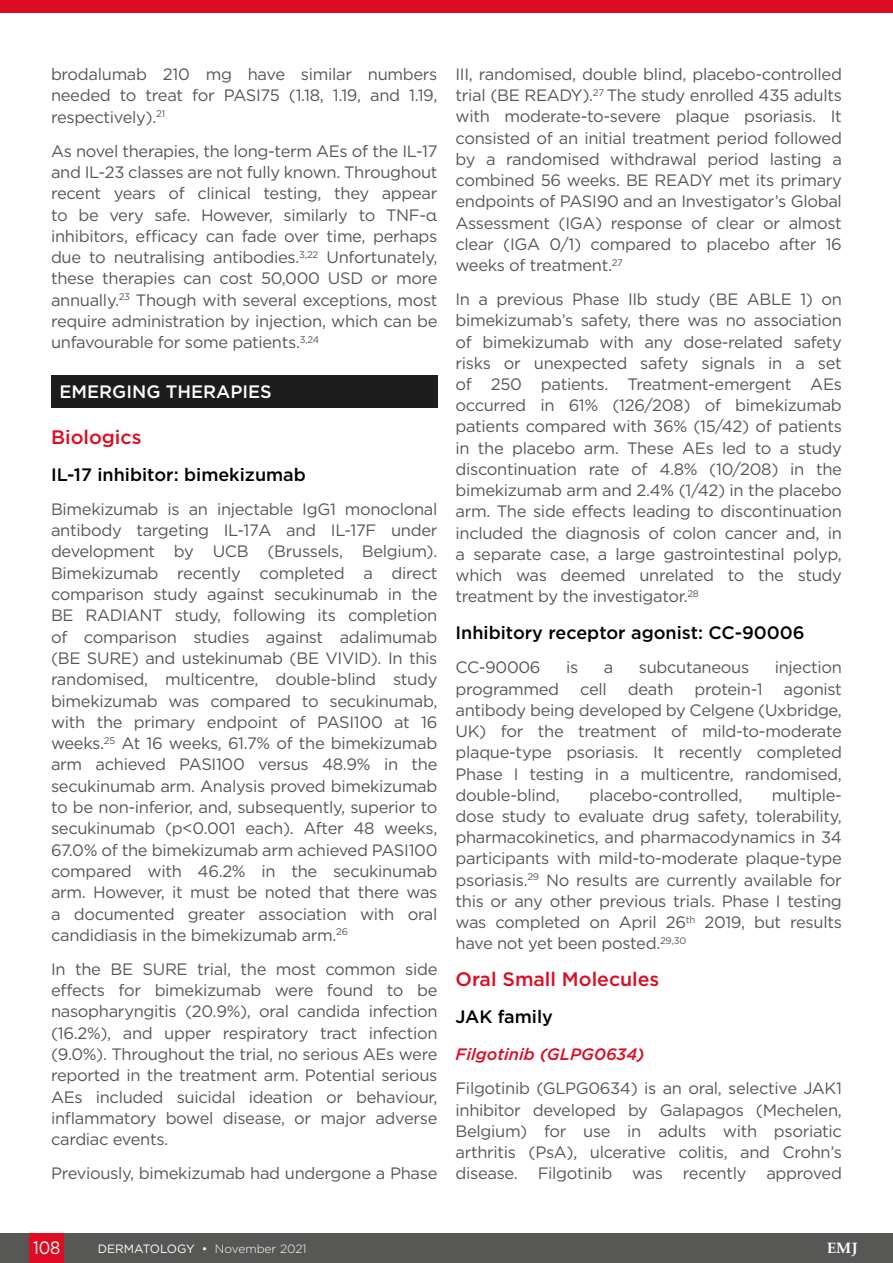
<style>
.page{position:relative;width:893px;height:1263px;background:#fff}
.page>*{position:absolute;margin:0;border:0;box-sizing:border-box;transform-origin:0 0}
.H2__Heading_2{font:500 19.5px "Gotham";color:#dc0c23}
.H3__Heading_3{font:500 18px "Gotham";color:#000}
.H1__Heading_1{font:500 18px "Gotham";color:#fff}
.t1{font:18px "Gotham";color:#fff;scale:.9 1}
.Body_Text__Justifica{font:16.5px/21.3px "Gotham";letter-spacing:-.02em;color:#575756;text-align:justify}
.H4__Heading_4{font:italic 500 16.5px "Gotham";color:#dc0c23}
.t2{font:700 15px "Palatino Linotype";color:#fff}
.t3{font:12px "Gotham";color:#fff}
.s1{font-weight:300}
</style>
<div class="page">
<div style="left:0;top:1233px;width:893px;height:30px;background:#575756"></div>
<div style="left:30px;top:1233px;width:34px;height:30px;background:#dc0c23"></div>
<div style="left:0;top:0;width:893px;height:13px;background:#dc0c23"></div>
<div style="left:51px;top:375px;width:386px;height:33px;background:#1d1d1d"></div>
<p class="Body_Text__Justifica" style="left:51px;top:63px;width:388px">brodalumab 210 mg have similar numbers needed to treat for PASI75 (1.18, 1.19, and 1.19, respectively).<sup>21</sup></p>
<p class="Body_Text__Justifica" style="left:51px;top:140px;width:388px">As novel therapies, the long-term AEs of the IL-17 and IL-23 classes are not fully known. Throughout recent years of clinical testing, they appear to be very safe. However, similarly to TNF-α inhibitors, efficacy can fade over time, perhaps due to neutralising antibodies.<sup>3,22</sup> Unfortunately, these therapies can cost 50,000 USD or more annually.<sup>23</sup> Though with several exceptions, most require administration by injection, which can be unfavourable for some patients.<sup>3,24</sup></p>
<p class="H1__Heading_1" style="left:60px;top:380px;width:214px">EMERGING THERAPIES</p>
<p class="H2__Heading_2" style="left:51px;top:424px;width:92px">Biologics</p>
<p class="H3__Heading_3" style="left:51px;top:463px;width:256px">IL-17 inhibitor: bimekizumab</p>
<p class="Body_Text__Justifica" style="left:51px;top:498px;width:388px">Bimekizumab is an injectable IgG1 monoclonal antibody targeting IL-17A and IL-17F under development by UCB (Brussels, Belgium).<br>Bimekizumab recently completed a direct comparison study against secukinumab in the BE RADIANT study, following its completion of comparison studies against adalimumab (BE SURE) and ustekinumab (BE VIVID). In this randomised, multicentre, double-blind study bimekizumab was compared to secukinumab, with the primary endpoint of PASI100 at 16 weeks.<sup>25</sup> At 16 weeks, 61.7% of the bimekizumab arm achieved PASI100 versus 48.9% in the secukinumab arm. Analysis proved bimekizumab to be non-inferior, and, subsequently, superior to secukinumab (p&lt;0.001 each). After 48 weeks, 67.0% of the bimekizumab arm achieved PASI100 compared with 46.2% in the secukinumab arm. However, it must be noted that there was a documented greater association with oral candidiasis in the bimekizumab arm.<sup>26</sup></p>
<p class="Body_Text__Justifica" style="left:51px;top:958px;width:388px">In the BE SURE trial, the most common side effects for bimekizumab were found to be nasopharyngitis (20.9%), oral candida infection (16.2%), and upper respiratory tract infection (9.0%). Throughout the trial, no serious AEs were reported in the treatment arm. Potential serious AEs included suicidal ideation or behaviour, inflammatory bowel disease, or major adverse cardiac events.</p>
<p class="Body_Text__Justifica" style="left:51px;top:1162px;width:388px">Previously, bimekizumab had undergone a Phase</p>
<p class="Body_Text__Justifica" style="left:455px;top:63px;width:388px">III, randomised, double blind, placebo-controlled trial (BE READY).<sup>27</sup> The study enrolled 435 adults with moderate-to-severe plaque psoriasis. It consisted of an initial treatment period followed by a randomised withdrawal period lasting a combined 56 weeks. BE READY met its primary endpoints of PASI90 and an Investigator’s Global Assessment (IGA) response of clear or almost clear (IGA 0/1) compared to placebo after 16 weeks of treatment.<sup>27</sup></p>
<p class="Body_Text__Justifica" style="left:455px;top:288px;width:388px">In a previous Phase IIb study (BE ABLE 1) on bimekizumab’s safety, there was no association of bimekizumab with any dose-related safety risks or unexpected safety signals in a set of 250 patients. Treatment-emergent AEs occurred in 61% (126/208) of bimekizumab patients compared with 36% (15/42) of patients in the placebo arm. These AEs led to a study discontinuation rate of 4.8% (10/208) in the bimekizumab arm and 2.4% (1/42) in the placebo arm. The side effects leading to discontinuation included the diagnosis of colon cancer and, in a separate case, a large gastrointestinal polyp, which was deemed unrelated to the study treatment by the investigator.<sup>28</sup></p>
<p class="H3__Heading_3" style="left:455px;top:621px;width:351px">Inhibitory receptor agonist: CC-90006</p>
<p class="Body_Text__Justifica" style="left:455px;top:656px;width:87px">CC-90006</p>
<p class="Body_Text__Justifica" style="left:566px;top:656px;width:14px">is</p>
<p class="Body_Text__Justifica" style="left:604px;top:656px;width:11px">a</p>
<p class="Body_Text__Justifica" style="left:639px;top:656px;width:112px">subcutaneous</p>
<p class="Body_Text__Justifica" style="left:775px;top:656px;width:69px">injection</p>
<p class="Body_Text__Justifica" style="left:455px;top:678px;width:105px">programmed</p>
<p class="Body_Text__Justifica" style="left:580px;top:678px;width:28px">cell</p>
<p class="Body_Text__Justifica" style="left:628px;top:678px;width:47px">death</p>
<p class="Body_Text__Justifica" style="left:694px;top:678px;width:70px">protein-1</p>
<p class="Body_Text__Justifica" style="left:455px;top:678px;width:388px;text-indent:328px">agonist antibody being developed by Celgene (Uxbridge, UK) for the treatment of mild-to-moderate plaque-type psoriasis. It recently completed Phase I testing in a multicentre, randomised, double-blind,</p>
<p class="Body_Text__Justifica" style="left:455px;top:784px;width:388px;text-indent:316px">multiple&shy;dose study to evaluate drug safety, tolerability, pharmacokinetics, and pharmacodynamics in 34 participants with mild-to-moderate plaque-type psoriasis.<sup>29</sup> No results are currently available for this or any other previous trials. Phase I testing was completed on April 26<sup>th</sup> 2019, but results have not yet been posted.<sup>29,30</sup></p>
<p class="H2__Heading_2" style="left:455px;top:967px;width:205px">Oral Small Molecules</p>
<p class="H3__Heading_3" style="left:455px;top:1005px;width:99px">JAK family</p>
<p class="H4__Heading_4" style="left:455px;top:1044px;width:191px">Filgotinib (GLPG0634)</p>
<p class="Body_Text__Justifica" style="left:455px;top:1077px;width:388px">Filgotinib (GLPG0634) is an oral, selective JAK1 inhibitor developed by Galapagos (Mechelen, Belgium) for use in adults with psoriatic arthritis (PsA), ulcerative colitis, and Crohn’s disease. Filgotinib was recently approved</p>
<p class="Body_Text__Justifica" style="left:589px;top:784px;width:155px">placebo-controlled,</p>
<p class="t1" style="left:33px;top:1236px;width:31px">108</p>
<p class="t3" style="left:98px;top:1241px;width:210px">DERMATOLOGY • <span class="s1">November 2021</span></p>
<p class="t2" style="left:827px;top:1238px;width:32px">EMJ</p>
</div>
